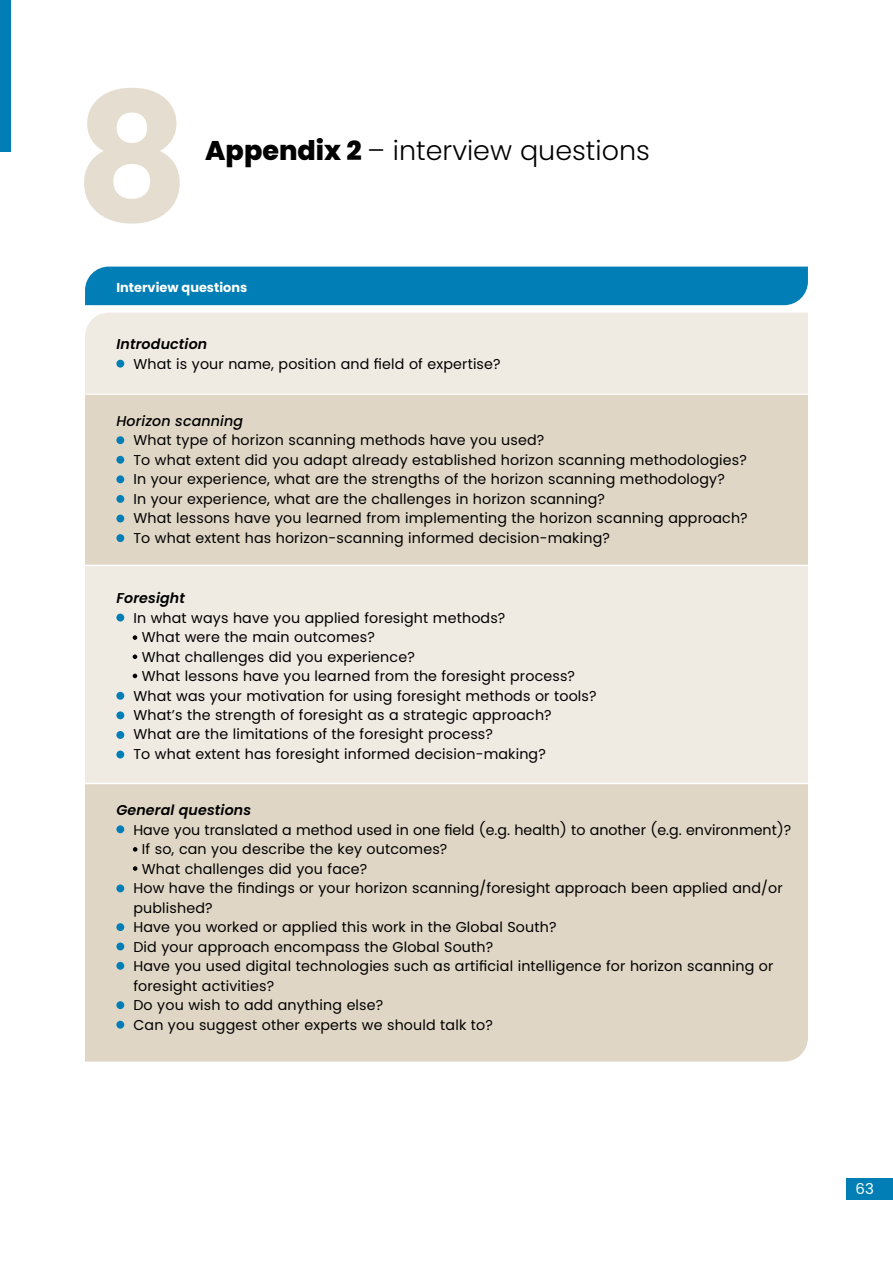
<style>
.page{position:relative;width:893px;height:1263px;background:#fff}
.page>*{position:absolute;margin:0;border:0;box-sizing:border-box;transform-origin:0 0}
.t1{font:700 176.85px "Poppins";color:#e5ddcf}
.t2{font:300 27px "Poppins";color:#000}
.t3{font:15px "Poppins";color:#fff}
.t4{font:14.25px/19.5px "Poppins";letter-spacing:.01em;color:#000}
.t5{font:italic 600 14.25px "Poppins";letter-spacing:.01em;color:#000}
.t6{font:italic 500 14.25px "Poppins";letter-spacing:.01em;color:#000}
.t7{font:700 12.9px "Poppins";color:#fff}
.s1{font-weight:800}
</style>
<div class="page">
<div style="left:846px;top:1178px;width:47px;height:21px;background:#007eb5"></div>
<div style="left:85px;top:313px;width:723px;height:470px;background:#efeae2"></div>
<div style="left:85px;top:784px;width:723px;height:277px;background:#e0d6c6"></div>
<div style="left:0;top:0;width:10px;height:152px;background:#007eb5"></div>
<div style="left:85px;top:393px;width:723px;height:172px;background:#e0d6c6"></div>
<div style="left:85px;top:267px;width:723px;height:38px;background:#007eb5"></div>
<hr style="left:85px;top:393px;width:723px;height:2px;background:#fff">
<hr style="left:85px;top:565px;width:723px;height:1px;background:#fff">
<div style="left:116px;top:360px;width:8px;height:8px;background:#007eb5;border-radius:50%"></div>
<div style="left:116px;top:436px;width:8px;height:8px;background:#007eb5;border-radius:50%"></div>
<div style="left:116px;top:614px;width:8px;height:7px;background:#007eb5;border-radius:50%"></div>
<div style="left:116px;top:825px;width:8px;height:8px;background:#007eb5;border-radius:50%"></div>
<div style="left:116px;top:884px;width:8px;height:8px;background:#007eb5;border-radius:50%"></div>
<div style="left:116px;top:923px;width:8px;height:8px;background:#007eb5;border-radius:50%"></div>
<div style="left:116px;top:942px;width:8px;height:8px;background:#007eb5;border-radius:50%"></div>
<div style="left:116px;top:962px;width:8px;height:8px;background:#007eb5;border-radius:50%"></div>
<div style="left:116px;top:1001px;width:8px;height:8px;background:#007eb5;border-radius:50%"></div>
<div style="left:116px;top:1021px;width:8px;height:8px;background:#007eb5;border-radius:50%"></div>
<div style="left:116px;top:456px;width:8px;height:8px;background:#007eb5;border-radius:50%"></div>
<div style="left:116px;top:692px;width:8px;height:8px;background:#007eb5;border-radius:50%"></div>
<div style="left:116px;top:475px;width:8px;height:8px;background:#007eb5;border-radius:50%"></div>
<div style="left:116px;top:711px;width:8px;height:8px;background:#007eb5;border-radius:50%"></div>
<div style="left:116px;top:495px;width:8px;height:8px;background:#007eb5;border-radius:50%"></div>
<div style="left:116px;top:731px;width:8px;height:8px;background:#007eb5;border-radius:50%"></div>
<div style="left:116px;top:751px;width:8px;height:7px;background:#007eb5;border-radius:50%"></div>
<div style="left:116px;top:515px;width:8px;height:7px;background:#007eb5;border-radius:50%"></div>
<div style="left:116px;top:534px;width:8px;height:8px;background:#007eb5;border-radius:50%"></div>
<svg style="left:133px;top:635px;width:4px;height:5px"></svg>
<svg style="left:133px;top:654px;width:4px;height:5px"></svg>
<svg style="left:133px;top:674px;width:4px;height:4px"></svg>
<svg style="left:133px;top:847px;width:4px;height:5px"></svg>
<svg style="left:133px;top:866px;width:4px;height:5px"></svg>
<h1 class="t1" style="left:75px;top:57px;width:116px">8</h1>
<h2 class="t2" style="left:205px;top:135px;width:446px"><span class="s1">Appendix 2</span> – interview questions</h2>
<p class="t7" style="left:116px;top:280px;width:132px">Interview questions</p>
<p class="t5" style="left:116px;top:336px;width:92px">Introduction</p>
<p class="t4" style="left:133px;top:354px;width:369px">What is your name, position and field of expertise?</p>
<p class="t6" style="left:116px;top:412px;width:128px">Horizon scanning</p>
<p class="t4" style="left:133px;top:431px;width:616px">What type of horizon scanning methods have you used?<br>To what extent did you adapt already established horizon scanning methodologies?<br>In your experience, what are the strengths of the horizon scanning methodology?<br>In your experience, what are the challenges in horizon scanning?<br>What lessons have you learned from implementing the horizon scanning approach?<br>To what extent has horizon-scanning informed decision-making?</p>
<p class="t5" style="left:116px;top:590px;width:70px">Foresight</p>
<p class="t4" style="left:133px;top:608px;width:373px">In what ways have you applied foresight methods?</p>
<p class="t4" style="left:142px;top:627px;width:235px">What were the main outcomes?</p>
<p class="t4" style="left:142px;top:647px;width:274px">What challenges did you experience?</p>
<p class="t4" style="left:142px;top:666px;width:435px">What lessons have you learned from the foresight process?</p>
<p class="t4" style="left:133px;top:686px;width:465px">What was your motivation for using foresight methods or tools?</p>
<p class="t4" style="left:133px;top:705px;width:420px">What’s the strength of foresight as a strategic approach?</p>
<p class="t4" style="left:133px;top:725px;width:361px">What are the limitations of the foresight process?</p>
<p class="t4" style="left:133px;top:744px;width:414px">To what extent has foresight informed decision-making?</p>
<p class="t5" style="left:116px;top:802px;width:136px">General questions</p>
<p class="t4" style="left:133px;top:820px;width:659px">Have you translated a method used in one field (e.g. health) to another (e.g. environment)?</p>
<p class="t4" style="left:142px;top:839px;width:307px">If so, can you describe the key outcomes?</p>
<p class="t4" style="left:142px;top:859px;width:227px">What challenges did you face?</p>
<p class="t4" style="left:133px;top:878px;width:651px">How have the findings or your horizon scanning/foresight approach been applied and/or</p>
<p class="t4" style="left:133px;top:898px;width:81px">published?</p>
<p class="t4" style="left:133px;top:917px;width:425px">Have you worked or applied this work in the Global South?</p>
<p class="t4" style="left:133px;top:937px;width:361px">Did your approach encompass the Global South?</p>
<p class="t4" style="left:133px;top:956px;width:642px">Have you used digital technologies such as artificial intelligence for horizon scanning or</p>
<p class="t4" style="left:133px;top:976px;width:142px">foresight activities?</p>
<p class="t4" style="left:133px;top:995px;width:251px">Do you wish to add anything else?</p>
<p class="t4" style="left:133px;top:1015px;width:361px">Can you suggest other experts we should talk to?</p>
<p class="t3" style="left:856px;top:1180px;width:20px">63</p>
</div>
